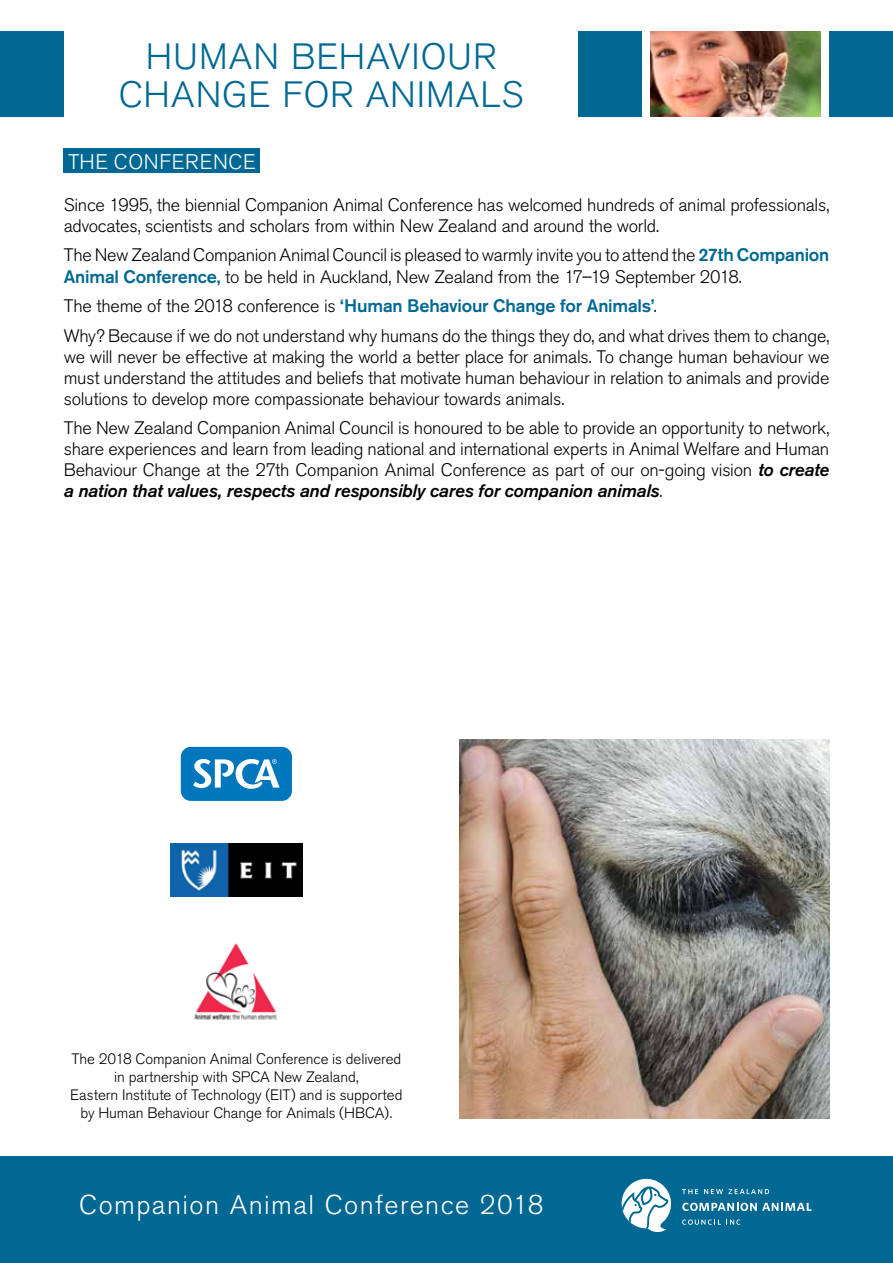
<style>
.page{position:relative;width:893px;height:1263px;background:#fff}
.page>*{position:absolute;margin:0;border:0;box-sizing:border-box;transform-origin:0 0}
.t1{font:300 36.3px/38.2px "Akzidenz Grotesk BE";letter-spacing:.025em;color:#006893;text-align:center}
.t2{font:300 27px "Akzidenz Grotesk BE";letter-spacing:.055em;color:#fff}
.t3{font:300 21px "Akzidenz Grotesk BE";letter-spacing:.02em;color:#fff}
.t4{font:300 18px/21px "Akzidenz Grotesk BE";letter-spacing:-.015em;color:#000}
.t5{font:300 15px/18px "Akzidenz Grotesk BE";letter-spacing:-.005em;color:#000;text-align:center}
.s1{font-weight:500;color:#006893}
.s2{font-weight:500;font-style:italic}
</style>
<div class="page">
<div style="left:579px;top:32px;width:63px;height:85px;background:#006893"></div>
<div style="left:829px;top:32px;width:64px;height:85px;background:#006893"></div>
<div style="left:0;top:32px;width:64px;height:85px;background:#006893"></div>
<img style="left:651px;top:32px;width:170px;height:85px">
<div style="left:0;top:1157px;width:893px;height:106px;background:#006893"></div>
<svg style="left:682px;top:1189px;width:16px;height:5px"></svg>
<svg style="left:704px;top:1189px;width:65px;height:5px"></svg>
<svg style="left:682px;top:1203px;width:130px;height:8px"></svg>
<svg style="left:682px;top:1219px;width:58px;height:6px"></svg>
<svg style="left:621px;top:1178px;width:51px;height:54px"></svg>
<img style="left:459px;top:740px;width:370px;height:378px">
<div style="left:64px;top:149px;width:196px;height:24px;background:#006893"></div>
<img style="left:170px;top:844px;width:132px;height:53px">
<svg style="left:180px;top:746px;width:112px;height:55px"></svg>
<img style="left:194px;top:943px;width:83px;height:77px">
<h1 class="t1" style="left:119px;top:38px;width:406px">HUMAN BEHAVIOUR<br>CHANGE FOR ANIMALS</h1>
<p class="t3" style="left:68px;top:150px;width:189px">THE CONFERENCE</p>
<p class="t4" style="left:64px;top:195px;width:767px">Since 1995, the biennial Companion Animal Conference has welcomed hundreds of animal professionals, advocates, scientists and scholars from within New Zealand and around the world.</p>
<p class="t4" style="left:64px;top:245px;width:767px">The New Zealand Companion Animal Council is pleased to warmly invite you to attend the <span class="s1">27th Companion<br>Animal Conference,</span> to be held in Auckland, New Zealand from the 17–19 September 2018.</p>
<p class="t4" style="left:64px;top:291px;width:767px;line-height:29.5px">The theme of the 2018 conference is <span class="s1">‘Human Behaviour Change for Animals’</span>.<br>Why? Because if we do not understand why humans do the things they do, and what drives them to change,</p>
<p class="t4" style="left:64px;top:346px;width:767px;text-align:justify">we will never be effective at making the world a better place for animals. To change human behaviour we must understand the attitudes and beliefs that motivate human behaviour in relation to animals and provide solutions to develop more compassionate behaviour towards animals.</p>
<p class="t4" style="left:64px;top:418px;width:767px;text-align:justify">The New Zealand Companion Animal Council is honoured to be able to provide an opportunity to network, share experiences and learn from leading national and international experts in Animal Welfare and Human Behaviour Change at the 27th Companion Animal Conference as part of our on-going vision <span class="s2">to create a nation that values, respects and responsibly cares for companion animals</span>.</p>
<p class="t5" style="left:70px;top:1050px;width:334px">The 2018 Companion Animal Conference is delivered in partnership with SPCA New Zealand,<br>Eastern Institute of Technology (EIT) and is supported by Human Behaviour Change for Animals (HBCA).</p>
<h2 class="t2" style="left:79px;top:1189px;width:466px">Companion Animal Conference 2018</h2>
</div>
